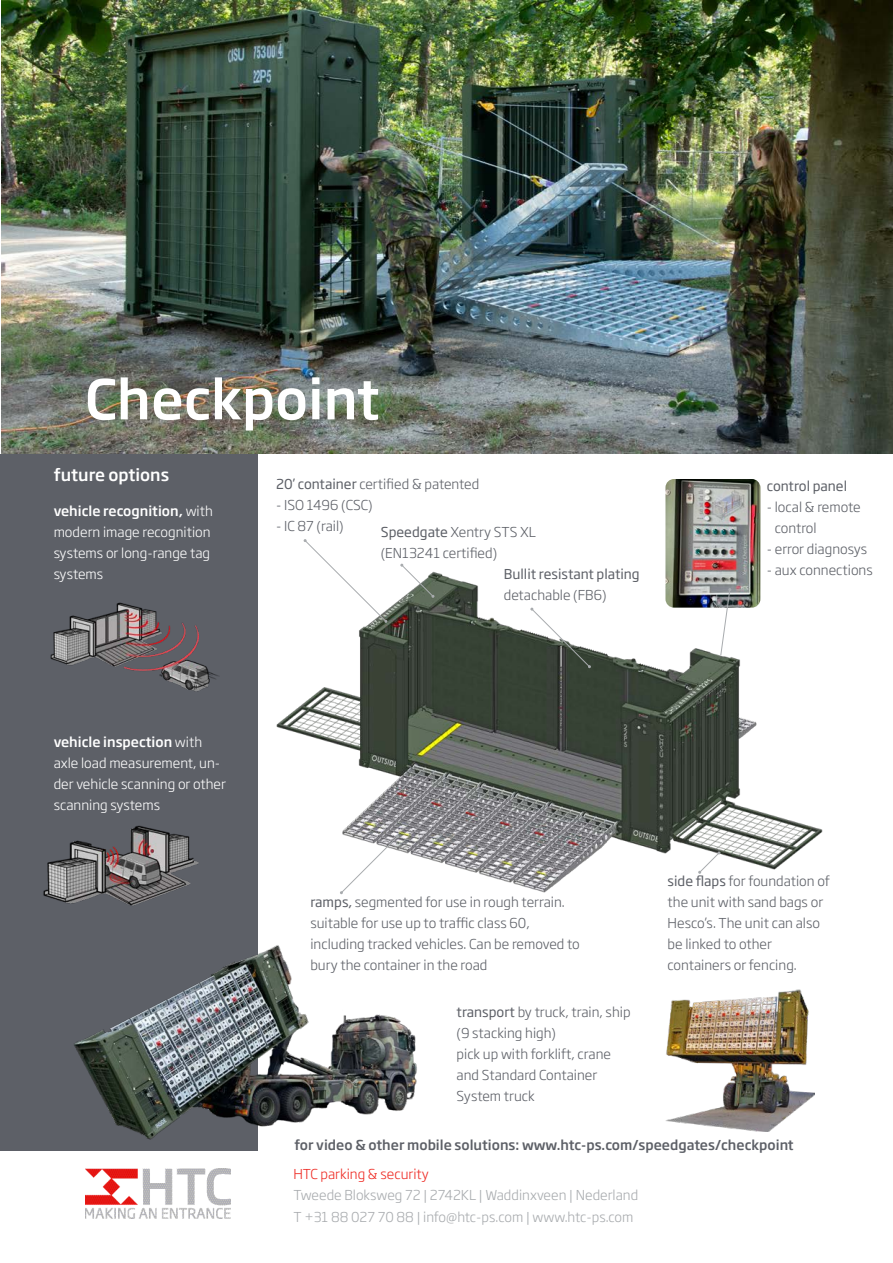
<style>
.page{position:relative;width:893px;height:1263px;background:#fff}
.page>*{position:absolute;margin:0;border:0;box-sizing:border-box;transform-origin:0 0}
.t1{font:500 54px "Soho Gothic Pro";color:#fff}
.t2{font:500 16.5px "Soho Gothic Pro";color:#fff}
.t3{font:300 13.5px/21px "Soho Gothic Pro";color:#5d6067}
.t4{font:300 13.5px/21px "Soho Gothic Pro";color:#fff}
.t5{font:300 13.5px/21.6px "Soho Gothic Pro";color:#a8abae}
.t6{font:500 13.5px "Soho Gothic Pro";color:#5d6067}
.t7{font:13.5px "Soho Gothic Pro";color:#5d6067}
.t8{font:300 13.5px "Soho Gothic Pro";color:#ee2a23}
.s1{font-weight:500}
.s2{font-weight:400}
</style>
<div class="page">
<img style="left:276px;top:568px;width:547px;height:327px">
<img style="left:85px;top:1168px;width:146px;height:51px">
<div style="left:1px;top:454px;width:257px;height:697px;background:#5d6067"></div>
<img style="left:74px;top:945px;width:343px;height:195px">
<img style="left:1px;top:0;width:892px;height:453px">
<img style="left:50px;top:602px;width:169px;height:90px">
<img style="left:43px;top:825px;width:156px;height:81px">
<img style="left:665px;top:989px;width:149px;height:142px">
<img style="left:665px;top:479px;width:95px;height:129px">
<svg style="left:304px;top:539px;width:83px;height:84px"></svg>
<svg style="left:400px;top:564px;width:34px;height:34px"></svg>
<svg style="left:530px;top:608px;width:61px;height:60px"></svg>
<svg style="left:720px;top:588px;width:11px;height:68px"></svg>
<svg style="left:340px;top:835px;width:59px;height:59px"></svg>
<svg style="left:698px;top:851px;width:22px;height:23px"></svg>
<h1 class="t1" style="left:85px;top:357px;width:296px">Checkpoint</h1>
<p class="t2" style="left:54px;top:462px;width:117px">future options</p>
<p class="t4" style="left:54px;top:500px;width:161px"><span class="s1">vehicle recognition,</span> with modern image recognition systems or long-range tag systems</p>
<p class="t3" style="left:276px;top:473px;width:205px"><span class="s2">20’ container</span> certified &amp; patented</p>
<p class="t3" style="left:276px;top:494px;width:98px">- ISO 1496 (CSC)</p>
<p class="t3" style="left:276px;top:515px;width:69px">- IC 87 (rail)</p>
<p class="t3" style="left:381px;top:520px;width:157px"><span class="s2">Speedgate</span> Xentry STS XL (EN13241 certified)</p>
<p class="t7" style="left:504px;top:563px;width:137px">Bullit resistant plating</p>
<p class="t3" style="left:504px;top:583px;width:104px">detachable (FB6)</p>
<p class="t7" style="left:767px;top:476px;width:82px">control panel</p>
<p class="t3" style="left:775px;top:496px;width:87px;text-indent:-8px">- local &amp; remote control</p>
<p class="t3" style="left:767px;top:538px;width:102px">- error diagnosys</p>
<p class="t3" style="left:767px;top:559px;width:108px">- aux connections</p>
<p class="t4" style="left:54px;top:731px;width:174px"><span class="s1">vehicle inspection</span> with axle load measurement, un&shy;der vehicle scanning or other scanning systems</p>
<p class="t3" style="left:310px;top:891px;width:271px"><span class="s2">ramps,</span> segmented for use in rough terrain. suitable for use up to traffic class 60, including tracked vehicles. Can be removed to bury the container in the road</p>
<p class="t3" style="left:457px;top:1001px;width:175px"><span class="s2">transport</span> by truck, train, ship (9 stacking high)<br>pick up with forklift, crane and Standard Container<br>System truck</p>
<p class="t3" style="left:668px;top:870px;width:164px"><span class="s2">side flaps</span> for foundation of the unit with sand bags or<br>Hesco’s. The unit can also be linked to other containers or fencing.</p>
<p class="t6" style="left:294px;top:1134px;width:501px">for video &amp; other mobile solutions: www.htc-ps.com/speedgates/checkpoint</p>
<p class="t8" style="left:293px;top:1163px;width:137px">HTC parking &amp; security</p>
<p class="t5" style="left:293px;top:1183px;width:346px">Tweede Bloksweg 72 | 2742KL | Waddinxveen | Nederland<br>T +31 88 027 70 88 | info@htc-ps.com | www.htc-ps.com</p>
</div>
